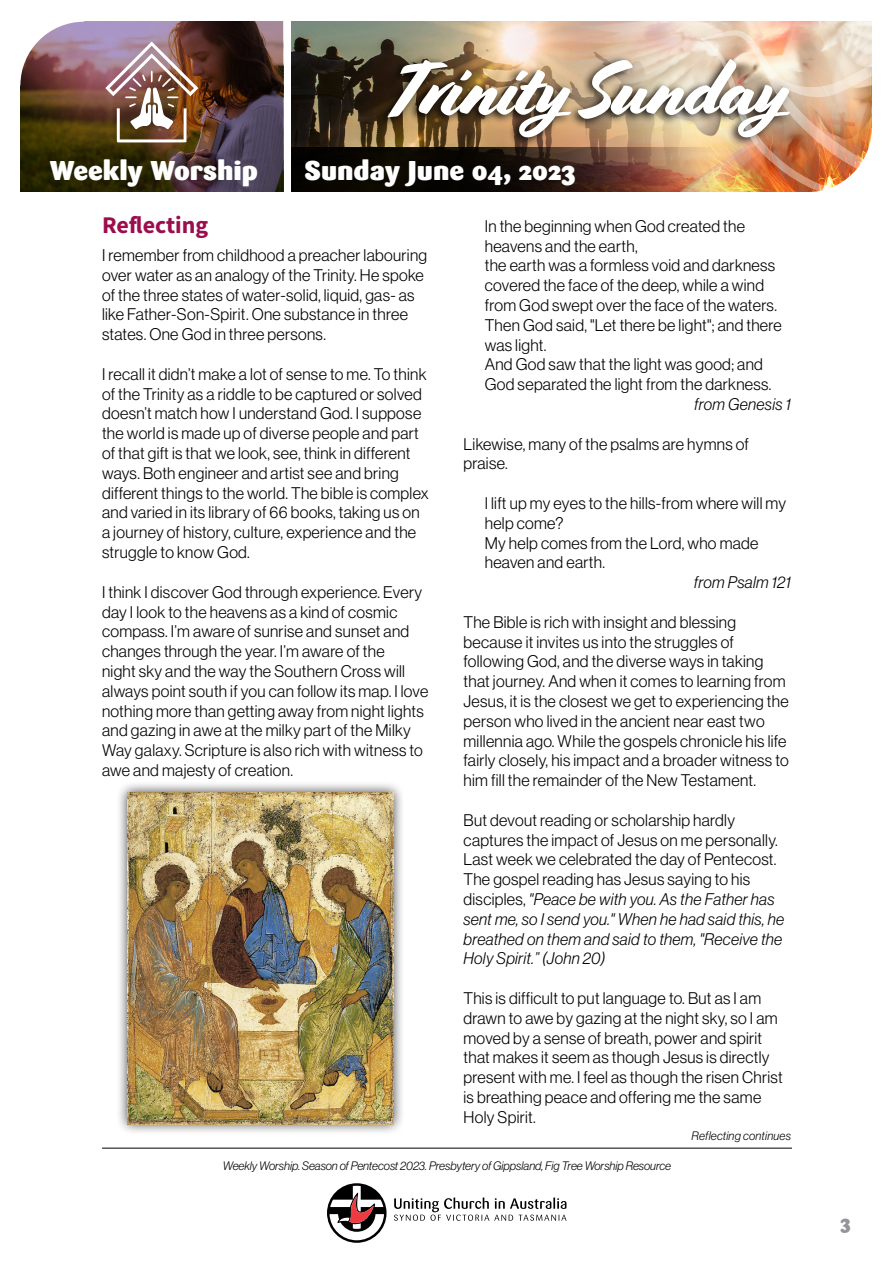
<style>
.page{position:relative;width:893px;height:1263px;background:#fff}
.page>*{position:absolute;margin:0;border:0;box-sizing:border-box;transform-origin:0 0}
.t1{font:76.5px "Cortado";letter-spacing:-.03em;color:#fff}
.t2{font:900 27px "Sari";color:#fff}
.t3{font:24px "Source Sans Variable";color:#9b0e4e}
.t4{font:900 19.5px "Sari";color:#939598}
.t5{font:16.5px/19.8px "N Haas Grotesk DS Pro 45 Lt";letter-spacing:.02em;color:#000}
.t6{font:16.5px/19.8px "N Haas Grotesk DS Pro 46 Lt It";letter-spacing:.02em;color:#000}
.t7{font:12px "N Haas Grotesk DS Pro 46 Lt It";color:#000}
.t8{font:12px "N Haas Grotesk DS Pro 46 Lt It";letter-spacing:.02em;color:#000}
.s1{font-family:"N Haas Grotesk DS Pro 45 Lt"}
</style>
<div class="page">
<svg style="left:394px;top:1197px;width:172px;height:24px"></svg>
<svg style="left:327px;top:1183px;width:60px;height:60px"></svg>
<hr style="left:102px;top:1148px;width:690px;height:1px;background:#000">
<img style="left:292px;top:21px;width:407px;height:127px">
<img style="left:20px;top:21px;width:263px;height:171px">
<img style="left:105px;top:42px;width:93px;height:100px">
<svg style="left:20px;top:21px;width:64px;height:64px"></svg>
<svg style="left:292px;top:148px;width:407px;height:44px;background:#342218"></svg>
<div style="left:376px;top:54px;width:417px;height:94px;background:#000;opacity:.91"></div>
<img style="left:699px;top:21px;width:173px;height:171px">
<div style="left:116px;top:781px;width:289px;height:354px;background:#000;opacity:.75"></div>
<img style="left:128px;top:792px;width:265px;height:332px">
<h1 class="t1" style="left:384px;top:44px;width:409px">Trinity Sunday</h1>
<h2 class="t2" style="left:50px;top:154px;width:210px">Weekly Worship</h2>
<h2 class="t2" style="left:304px;top:154px;width:272px">Sunday June 04, 2023</h2>
<h3 class="t3" style="left:102px;top:210px;width:108px">Reflecting</h3>
<p class="t5" style="left:102px;top:245px;width:327px">I remember from childhood a preacher labouring over water as an analogy of the Trinity. He spoke of the three states of water-solid, liquid, gas- as like Father-Son-Spirit. One substance in three states. One God in three persons.</p>
<p class="t5" style="left:102px;top:364px;width:328px">I recall it didn’t make a lot of sense to me. To think of the Trinity as a riddle to be captured or solved doesn’t match how I understand God. I suppose the world is made up of diverse people and part of that gift is that we look, see, think in different ways. Both engineer and artist see and bring different things to the world. The bible is complex and varied in its library of 66 books, taking us on a journey of history, culture, experience and the struggle to know God.</p>
<p class="t5" style="left:102px;top:582px;width:328px">I think I discover God through experience. Every day I look to the heavens as a kind of cosmic compass. I’m aware of sunrise and sunset and changes through the year. I’m aware of the<br>night sky and the way the Southern Cross will always point south if you can follow its map. I love nothing more than getting away from night lights and gazing in awe at the milky part of the Milky Way galaxy. Scripture is also rich with witness to awe and majesty of creation.</p>
<p class="t5" style="left:485px;top:216px;width:299px">In the beginning when God created the heavens and the earth,<br>the earth was a formless void and darkness covered the face of the deep, while a wind from God swept over the face of the waters.<br>Then God said, "Let there be light"; and there was light.<br>And God saw that the light was good; and God separated the light from the darkness.</p>
<p class="t6" style="left:694px;top:394px;width:98px">from Genesis 1</p>
<p class="t5" style="left:463px;top:434px;width:287px">Likewise, many of the psalms are hymns of praise.</p>
<p class="t5" style="left:485px;top:493px;width:303px">I lift up my eyes to the hills-from where will my help come?<br>My help comes from the Lord, who made heaven and earth.</p>
<p class="t6" style="left:694px;top:572px;width:99px">from Psalm 121</p>
<p class="t5" style="left:463px;top:612px;width:327px">The Bible is rich with insight and blessing because it invites us into the struggles of following God, and the diverse ways in taking that journey. And when it comes to learning from Jesus, it is the closest we get to experiencing the person who lived in the ancient near east two millennia ago. While the gospels chronicle his life fairly closely, his impact and a broader witness to him fill the remainder of the New Testament.</p>
<p class="t5" style="left:463px;top:810px;width:316px">But devout reading or scholarship hardly captures the impact of Jesus on me personally.<br>Last week we celebrated the day of Pentecost.<br>The gospel reading has Jesus saying to his</p>
<p class="t6" style="left:463px;top:889px;width:322px"><span class="s1">disciples,</span> "Peace be with you. As the Father has sent me, so I send you." When he had said this, he breathed on them and said to them, "Receive the Holy Spirit.” (John 20)</p>
<p class="t5" style="left:463px;top:988px;width:321px">This is difficult to put language to. But as I am drawn to awe by gazing at the night sky, so I am moved by a sense of breath, power and spirit that makes it seem as though Jesus is directly present with me. I feel as though the risen Christ is breathing peace and offering me the same Holy Spirit.</p>
<p class="t8" style="left:692px;top:1129px;width:101px">Reflecting continues</p>
<p class="t7" style="left:223px;top:1159px;width:450px">Weekly Worship. Season of Pentecost 2023. Presbytery of Gippsland, Fig Tree Worship Resource</p>
<p class="t4" style="left:840px;top:1210px;width:12px">3</p>
</div>
